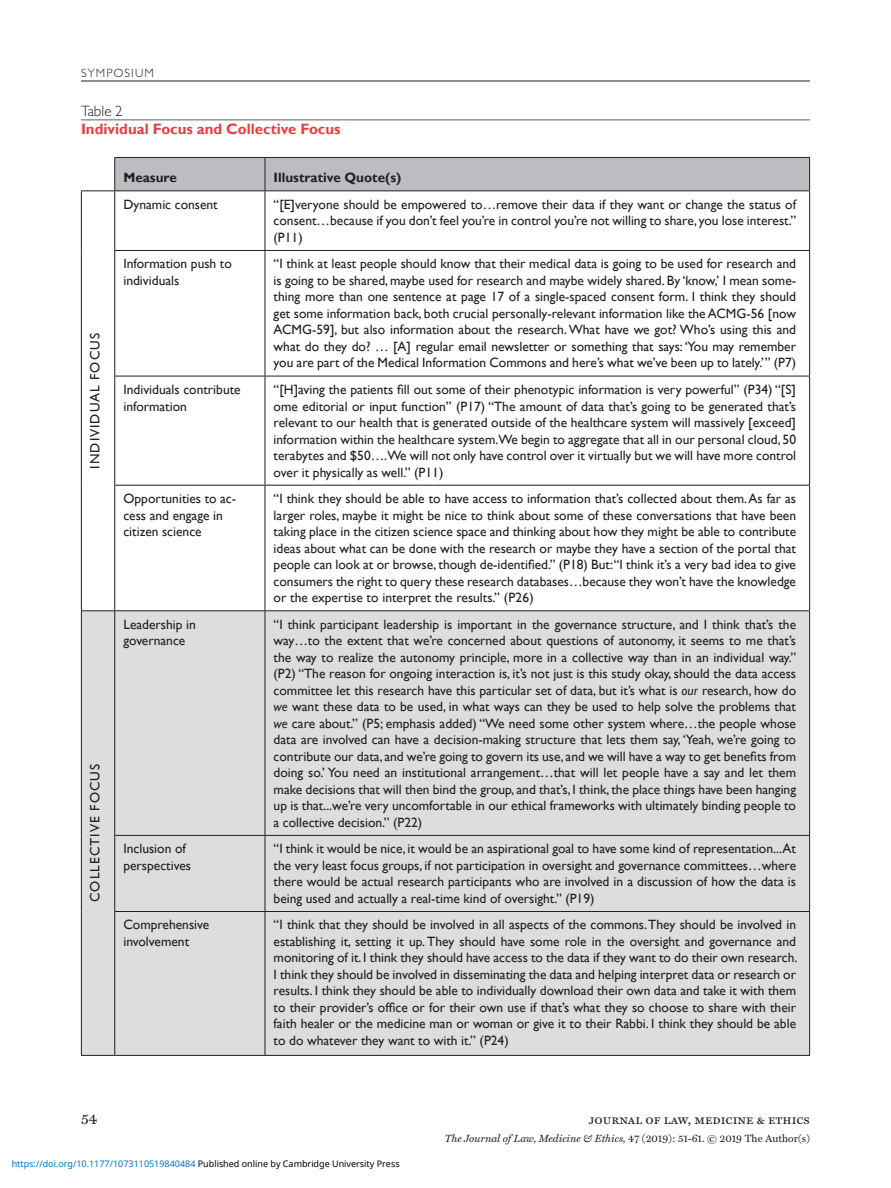
<style>
.page{position:relative;width:891px;height:1188px;background:#fff}
.page>*{position:absolute;margin:0;border:0;box-sizing:border-box;transform-origin:0 0}
.table_head{font:700 15px "Gill Sans";color:#ee3a41}
.table_slug{font:300 15px "Gill Sans MT Std";color:#231f20}
.t1{font:15px "Miller Text";color:#231f20}
.table_body{font:13.5px/16.5px "Gill Sans";color:#231f20;text-align:justify}
.table_body-2{font:13.5px "Gill Sans";letter-spacing:.075em;color:#231f20}
.t2{font:13.5px "Miller Text Roman SC";color:#231f20}
.table_body-3{font:700 13.5px "Gill Sans";color:#231f20}
.t3{font:300 12px "Gill Sans MT Std";letter-spacing:.1em;color:#231f20}
.t4{font:italic 10.5px "Miller Text";color:#231f20}
.t5{font:9px "Noto Sans";color:#000}
.s1{font-style:italic}
.s2{color:#0172cf}
.s3{font-style:normal}
</style>
<div class="page">
<hr style="left:81px;top:81px;width:729px;height:1px;background:#231f20">
<div style="left:115px;top:158px;width:694px;height:32px;background:#bcbdc0"></div>
<div style="left:82px;top:611px;width:727px;height:444px;background:#dcdddf"></div>
<hr style="left:114px;top:157px;width:151px;height:1px;background:#231f20">
<hr style="left:114px;top:158px;width:1px;height:32px;background:#231f20">
<hr style="left:265px;top:157px;width:545px;height:1px;background:#231f20">
<hr style="left:265px;top:158px;width:1px;height:32px;background:#231f20">
<hr style="left:809px;top:158px;width:1px;height:32px;background:#231f20">
<hr style="left:81px;top:190px;width:34px;height:1px;background:#231f20">
<hr style="left:81px;top:191px;width:1px;height:59px;background:#231f20">
<hr style="left:81px;top:250px;width:1px;height:126px;background:#231f20">
<hr style="left:81px;top:376px;width:1px;height:109px;background:#231f20">
<hr style="left:81px;top:485px;width:1px;height:125px;background:#231f20">
<hr style="left:115px;top:190px;width:150px;height:1px;background:#231f20">
<hr style="left:114px;top:191px;width:1px;height:59px;background:#231f20">
<hr style="left:265px;top:190px;width:545px;height:1px;background:#231f20">
<hr style="left:265px;top:191px;width:1px;height:59px;background:#231f20">
<hr style="left:809px;top:191px;width:1px;height:59px;background:#231f20">
<hr style="left:114px;top:250px;width:151px;height:1px;background:#231f20">
<hr style="left:114px;top:251px;width:1px;height:125px;background:#231f20">
<hr style="left:265px;top:250px;width:545px;height:1px;background:#231f20">
<hr style="left:265px;top:251px;width:1px;height:125px;background:#231f20">
<hr style="left:809px;top:251px;width:1px;height:125px;background:#231f20">
<hr style="left:114px;top:376px;width:151px;height:1px;background:#231f20">
<hr style="left:114px;top:376px;width:1px;height:109px;background:#231f20">
<hr style="left:265px;top:376px;width:545px;height:1px;background:#231f20">
<hr style="left:265px;top:376px;width:1px;height:109px;background:#231f20">
<hr style="left:809px;top:376px;width:1px;height:109px;background:#231f20">
<hr style="left:114px;top:485px;width:151px;height:1px;background:#231f20">
<hr style="left:114px;top:486px;width:1px;height:124px;background:#231f20">
<hr style="left:265px;top:485px;width:545px;height:1px;background:#231f20">
<hr style="left:265px;top:486px;width:1px;height:124px;background:#231f20">
<hr style="left:809px;top:486px;width:1px;height:124px;background:#231f20">
<hr style="left:81px;top:610px;width:34px;height:1px;background:#231f20">
<hr style="left:81px;top:611px;width:1px;height:224px;background:#231f20">
<hr style="left:81px;top:835px;width:1px;height:77px;background:#231f20">
<hr style="left:81px;top:912px;width:1px;height:143px;background:#231f20">
<hr style="left:81px;top:1055px;width:34px;height:1px;background:#231f20">
<hr style="left:115px;top:610px;width:150px;height:1px;background:#231f20">
<hr style="left:114px;top:611px;width:1px;height:224px;background:#231f20">
<hr style="left:265px;top:610px;width:545px;height:1px;background:#231f20">
<hr style="left:265px;top:611px;width:1px;height:224px;background:#231f20">
<hr style="left:809px;top:611px;width:1px;height:224px;background:#231f20">
<hr style="left:114px;top:835px;width:151px;height:1px;background:#231f20">
<hr style="left:114px;top:836px;width:1px;height:75px;background:#231f20">
<hr style="left:265px;top:835px;width:545px;height:1px;background:#231f20">
<hr style="left:265px;top:836px;width:1px;height:75px;background:#231f20">
<hr style="left:809px;top:836px;width:1px;height:75px;background:#231f20">
<hr style="left:114px;top:911px;width:151px;height:1px;background:#231f20">
<hr style="left:114px;top:912px;width:1px;height:143px;background:#231f20">
<hr style="left:265px;top:911px;width:545px;height:1px;background:#231f20">
<hr style="left:265px;top:912px;width:1px;height:143px;background:#231f20">
<hr style="left:809px;top:912px;width:1px;height:143px;background:#231f20">
<hr style="left:115px;top:1055px;width:150px;height:1px;background:#231f20">
<hr style="left:265px;top:1055px;width:545px;height:1px;background:#231f20">
<hr style="left:81px;top:119px;width:729px;height:2px;background:#939598">
<p class="t3" style="left:81px;top:66px;width:75px">SYMPOSIUM</p>
<p class="table_slug" style="left:81px;top:102px;width:43px">Table 2</p>
<p class="table_head" style="left:81px;top:120px;width:261px">Individual Focus and Collective Focus</p>
<p class="table_body-2" style="left:87px;top:469px;width:137px;rotate:-90deg">INDIVIDUAL FOCUS</p>
<p class="table_body-2" style="left:87px;top:902px;width:140px;rotate:-90deg">COLLECTIVE FOCUS</p>
<p class="table_body-3" style="left:123px;top:170px;width:55px">Measure</p>
<p class="table_body-3" style="left:274px;top:170px;width:129px">Illustrative Quote(s)</p>
<p class="table_body" style="left:123px;top:196px;width:96px">Dynamic consent</p>
<p class="table_body" style="left:274px;top:196px;width:524px">“[E]veryone should be empowered to…remove their data if they want or change the status of consent…because if you don’t feel you’re in control you’re not willing to share, you lose interest.” (P11)</p>
<p class="table_body" style="left:123px;top:256px;width:110px">Information push to individuals</p>
<p class="table_body" style="left:274px;top:256px;width:524px">“I think at least people should know that their medical data is going to be used for research and is going to be shared, maybe used for research and maybe widely shared. By ‘know,’ I mean some&shy;thing more than one sentence at page 17 of a single-spaced consent form. I think they should get some information back, both crucial personally-relevant information like the ACMG-56 [now ACMG-59], but also information about the research. What have we got? Who’s using this and what do they do? … [A] regular email newsletter or something that says: ‘You may remember you are part of the Medical Information Commons and here’s what we’ve been up to lately.’” (P7)</p>
<p class="table_body" style="left:123px;top:381px;width:119px">Individuals contribute information</p>
<p class="table_body" style="left:274px;top:381px;width:524px">“[H]aving the patients fill out some of their phenotypic information is very powerful” (P34) “[S] ome editorial or input function” (P17) “The amount of data that’s going to be generated that’s relevant to our health that is generated outside of the healthcare system will massively [exceed] information within the healthcare system.We begin to aggregate that all in our personal cloud, 50 terabytes and $50….We will not only have control over it virtually but we will have more control over it physically as well.” (P11)</p>
<p class="table_body" style="left:123px;top:491px;width:114px;text-align:left">Opportunities to ac&shy;cess and engage in citizen science</p>
<p class="table_body" style="left:274px;top:491px;width:524px">“I think they should be able to have access to information that’s collected about them. As far as larger roles, maybe it might be nice to think about some of these conversations that have been taking place in the citizen science space and thinking about how they might be able to contribute ideas about what can be done with the research or maybe they have a section of the portal that people can look at or browse, though de-identified.” (P18) But:“I think it’s a very bad idea to give consumers the right to query these research databases…because they won’t have the knowledge or the expertise to interpret the results.” (P26)</p>
<p class="table_body" style="left:123px;top:616px;width:74px">Leadership in governance</p>
<p class="table_body" style="left:274px;top:616px;width:524px">“I think participant leadership is important in the governance structure, and I think that’s the way…to the extent that we’re concerned about questions of autonomy, it seems to me that’s the way to realize the autonomy principle, more in a collective way than in an individual way.” (P2) “The reason for ongoing interaction is, it’s not just is this study okay, should the data access committee let this research have this particular set of data, but it’s what is <span class="s1">our</span> research, how do <span class="s1">we</span> want these data to be used, in what ways can they be used to help solve the problems that <span class="s1">we</span> care about.” (P5; emphasis added) “We need some other system where…the people whose data are involved can have a decision-making structure that lets them say, ‘Yeah, we’re going to contribute our data, and we’re going to govern its use, and we will have a way to get benefits from doing so.’ You need an institutional arrangement…that will let people have a say and let them make decisions that will then bind the group, and that’s, I think, the place things have been hanging up is that...we’re very uncomfortable in our ethical frameworks with ultimately binding people to a collective decision.” (P22)</p>
<p class="table_body" style="left:123px;top:841px;width:69px">Inclusion of perspectives</p>
<p class="table_body" style="left:274px;top:841px;width:524px">“I think it would be nice, it would be an aspirational goal to have some kind of representation...At the very least focus groups, if not participation in oversight and governance committees…where there would be actual research participants who are involved in a discussion of how the data is being used and actually a real-time kind of oversight.” (P19)</p>
<p class="table_body" style="left:123px;top:917px;width:87px">Comprehensive involvement</p>
<p class="table_body" style="left:274px;top:917px;width:525px">“I think that they should be involved in all aspects of the commons. They should be involved in establishing it, setting it up. They should have some role in the oversight and governance and monitoring of it. I think they should have access to the data if they want to do their own research.<br>I think they should be involved in disseminating the data and helping interpret data or research or results. I think they should be able to individually download their own data and take it with them to their provider’s office or for their own use if that’s what they so choose to share with their faith healer or the medicine man or woman or give it to their Rabbi. I think they should be able to do whatever they want to with it.” (P24)</p>
<p class="t1" style="left:81px;top:1109px;width:18px">54</p>
<p class="t2" style="left:589px;top:1111px;width:223px">journal of law, medicine &amp; ethics</p>
<p class="t5" style="left:12px;top:1157px;width:389px"><span class="s2">https://doi.org/10.1177/1073110519840484</span> Published online by Cambridge University Press</p>
<p class="t4" style="left:445px;top:1132px;width:367px">The Journal of Law, Medicine &amp; Ethics, <span class="s3">47 (2019): 51-61. © 2019 The Author(s)</span></p>
</div>
